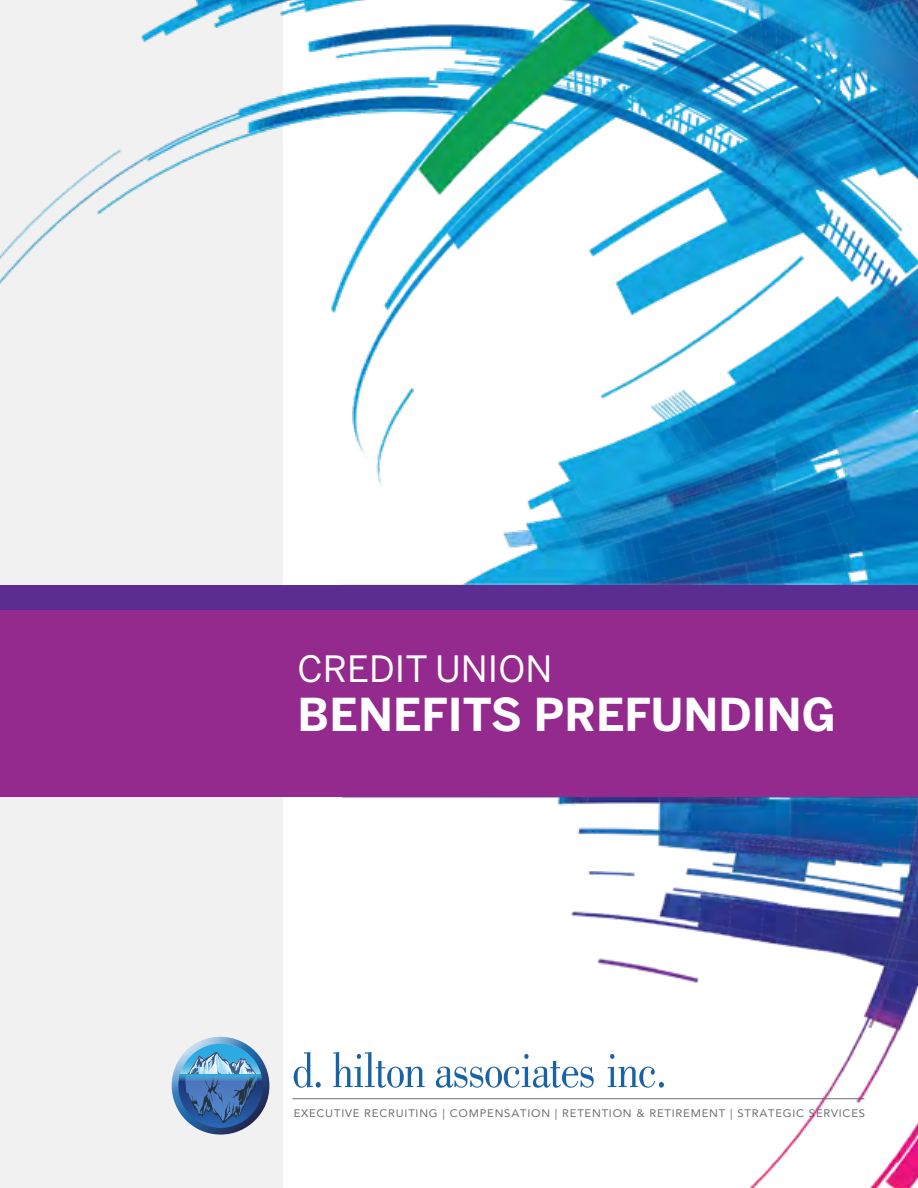
<style>
.page{position:relative;width:918px;height:1188px;background:#fff}
.page>*{position:absolute;margin:0;border:0;box-sizing:border-box;transform-origin:0 0}
.t1{font:700 45px "Benton Sans";color:#fff}
.t2{font:36px "Benton Sans";color:#fff}
.t3{font:10.8px "Avenir LT Std";letter-spacing:.07em;color:#6d6e71;scale:1.04 1}
</style>
<div class="page">
<img style="left:0;top:0;width:918px;height:1188px">
<div style="left:258px;top:382px;width:83px;height:542px;background:#fff"></div>
<div style="left:0;top:318px;width:283px;height:671px;background:#f1f1f2"></div>
<div style="left:1px;top:585px;width:917px;height:27px;background:#5c2d91"></div>
<div style="left:0;top:611px;width:918px;height:186px;background:#942a8e"></div>
<h2 class="t2" style="left:298px;top:647px;width:256px">CREDIT UNION</h2>
<h1 class="t1" style="left:298px;top:688px;width:540px">BENEFITS PREFUNDING</h1>
<p class="t3" style="left:294px;top:1107px;width:551px">EXECUTIVE RECRUITING | COMPENSATION | RETENTION &amp; RETIREMENT | STRATEGIC SERVICES</p>
</div>
